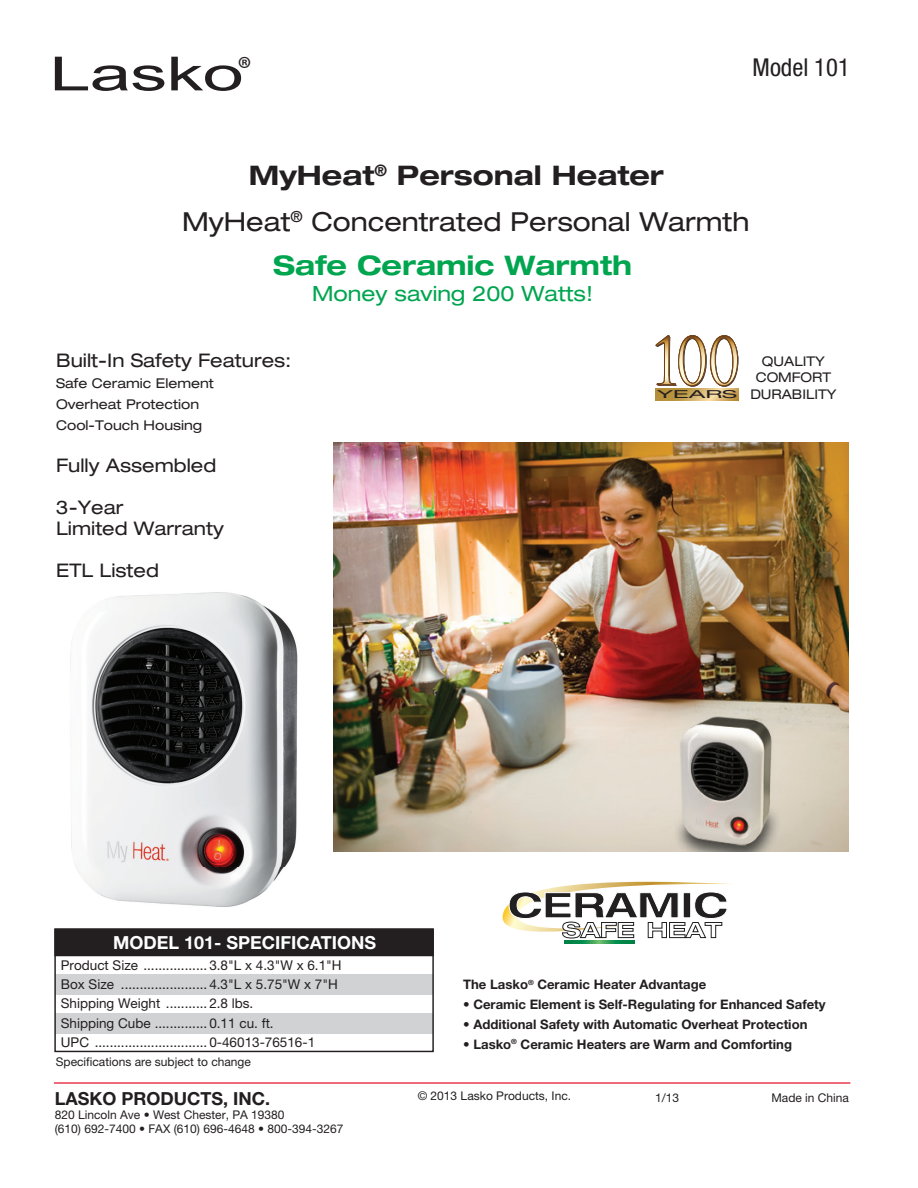
<style>
.page{position:relative;width:918px;height:1188px;background:#fff}
.page>*{position:absolute;margin:0;border:0;box-sizing:border-box;transform-origin:0 0}
.t1{font:33.75px "Myriad Pro";color:#231f20}
.t2{font:700 expanded 27px "Helvetica Neue";color:#231f20}
.t3{font:700 expanded 27px "Helvetica Neue";color:#00a54f}
.t4{font:expanded 26.25px "Helvetica Neue";color:#231f20}
.t5{font:condensed 24.75px "Helvetica Neue";color:#231f20}
.t6{font:expanded 21px "Helvetica Neue";color:#00a54f}
.t7{font:expanded 18.75px/21px "Helvetica Neue";color:#231f20}
.t8{font:700 18px "Helvetica Neue";color:#fff}
.t9{font:700 18px "Helvetica Neue";color:#231f20}
.t10{font:13.5px/19.2px "Helvetica Neue";color:#231f20}
.t11{font:expanded 13.5px/21px "Helvetica Neue";color:#231f20}
.t12{font:expanded 13.35px/16px "Helvetica Neue";color:#231f20;text-align:center}
.t13{font:700 13.2px "Helvetica Neue";color:#231f20}
.t14{font:12px/14.4px "Helvetica Neue";color:#231f20}
.t15{font:expanded 10.95px "Helvetica Neue";color:#231f20;scale:2.01 1}
</style>
<div class="page">
<hr style="left:54px;top:1082px;width:796px;height:2px;background:#ea374b">
<div style="left:55px;top:1013px;width:378px;height:21px;background:#d1d2d4"></div>
<div style="left:55px;top:974px;width:378px;height:21px;background:#d1d2d4"></div>
<div style="left:54px;top:929px;width:380px;height:27px;background:#231f20"></div>
<div style="left:54px;top:929px;width:380px;height:123px;border:1px solid #231f20"></div>
<img style="left:333px;top:443px;width:516px;height:409px">
<img style="left:70px;top:592px;width:228px;height:315px">
<svg style="left:55px;top:57px;width:109px;height:34px"></svg>
<svg style="left:171px;top:57px;width:70px;height:34px"></svg>
<svg style="left:502px;top:881px;width:228px;height:58px"></svg>
<svg style="left:564px;top:940px;width:70px;height:3px"></svg>
<svg style="left:656px;top:335px;width:82px;height:52px"></svg>
<svg style="left:656px;top:388px;width:82px;height:13px"></svg>
<h1 class="t1" style="left:237px;top:47px;width:16px">®</h1>
<h2 class="t2" style="left:249px;top:158px;width:416px">MyHeat<sup>®</sup> Personal Heater</h2>
<h3 class="t5" style="left:753px;top:53px;width:99px">Model 101</h3>
<h3 class="t4" style="left:182px;top:206px;width:569px">MyHeat<sup>®</sup> Concentrated Personal Warmth</h3>
<h2 class="t3" style="left:273px;top:249px;width:360px">Safe Ceramic Warmth</h2>
<h3 class="t6" style="left:312px;top:281px;width:282px">Money saving 200 Watts!</h3>
<h3 class="t7" style="left:56px;top:349px;width:237px">Built-In Safety Features:</h3>
<p class="t11" style="left:56px;top:372px;width:159px">Safe Ceramic Element<br>Overheat Protection<br>Cool-Touch Housing</p>
<h3 class="t7" style="left:56px;top:454px;width:162px">Fully Assembled</h3>
<h3 class="t7" style="left:56px;top:496px;width:169px">3-Year<br>Limited Warranty</h3>
<h3 class="t7" style="left:56px;top:559px;width:104px">ETL Listed</h3>
<p class="t15" style="left:657px;top:388px;width:41px">YEARS</p>
<p class="t12" style="left:750px;top:353px;width:88px">QUALITY<br>COMFORT<br>DURABILITY</p>
<h3 class="t8" style="left:113px;top:932px;width:265px">MODEL 101- SPECIFICATIONS</h3>
<p class="t10" style="left:61px;top:955px;width:282px">Product Size ................. 3.8"L x 4.3"W x 6.1"H Box Size ....................... 4.3"L x 5.75"W x 7"H Shipping Weight ........... 2.8 lbs.<br>Shipping Cube .............. 0.11 cu. ft.<br>UPC .............................. 0-46013-76516-1</p>
<p class="t14" style="left:56px;top:1054px;width:197px">Specifications are subject to change</p>
<p class="t13" style="left:463px;top:976px;width:245px">The Lasko<sup>®</sup> Ceramic Heater Advantage</p>
<p class="t13" style="left:463px;top:996px;width:364px">• Ceramic Element is Self-Regulating for Enhanced Safety</p>
<p class="t13" style="left:463px;top:1016px;width:346px">• Additional Safety with Automatic Overheat Protection</p>
<p class="t13" style="left:463px;top:1036px;width:330px">• Lasko<sup>®</sup> Ceramic Heaters are Warm and Comforting</p>
<p class="t14" style="left:418px;top:1088px;width:155px">© 2013 Lasko Products, Inc.</p>
<h3 class="t9" style="left:55px;top:1087px;width:217px">LASKO PRODUCTS, INC.</h3>
<p class="t14" style="left:655px;top:1091px;width:26px">1/13</p>
<p class="t14" style="left:772px;top:1091px;width:79px">Made in China</p>
<p class="t14" style="left:55px;top:1107px;width:290px">820 Lincoln Ave • West Chester, PA 19380<br>(610) 692-7400 • FAX (610) 696-4648 • 800-394-3267</p>
</div>
